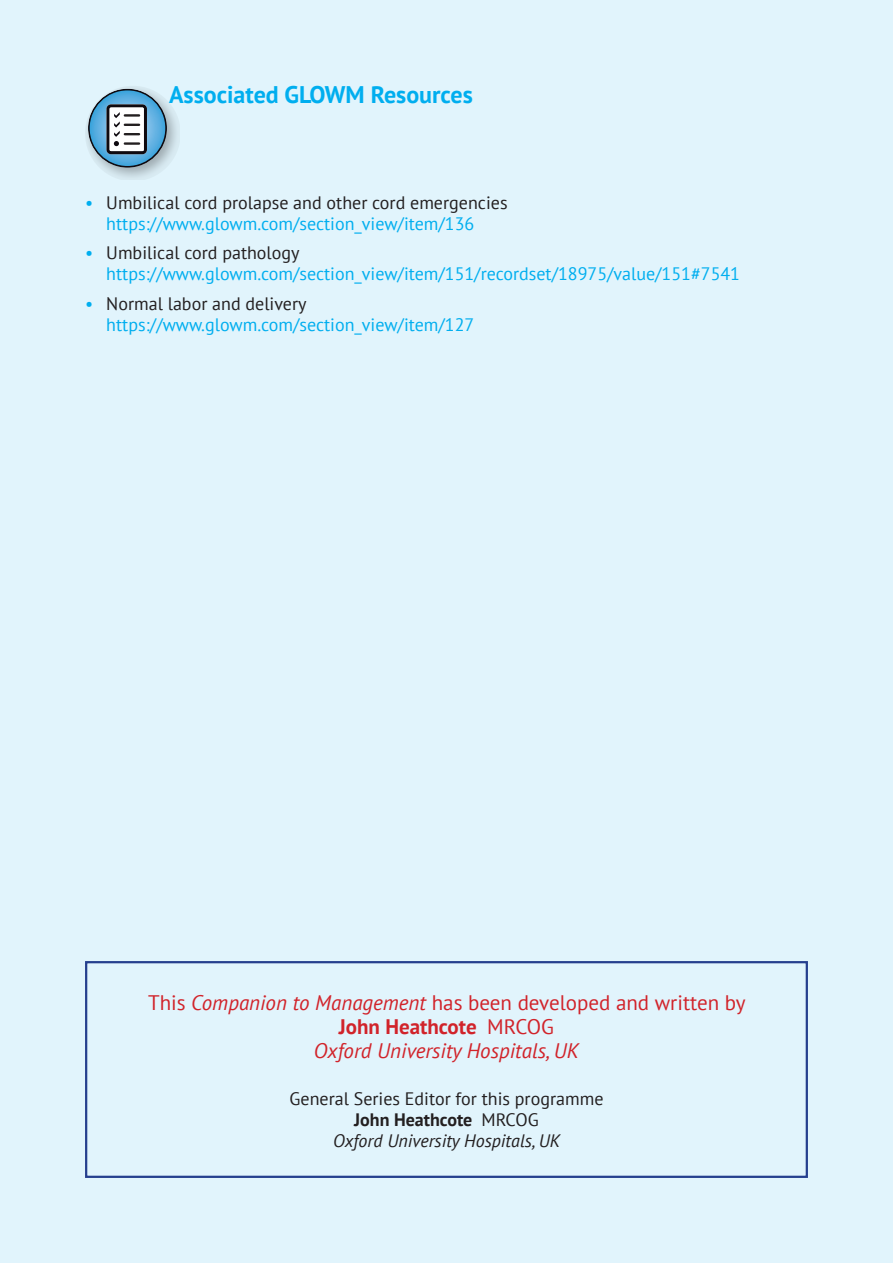
<style>
.page{position:relative;width:893px;height:1263px;background:#e1f4fc}
.page>*{position:absolute;margin:0;border:0;box-sizing:border-box;transform-origin:0 0}
.B_Heading_Glowm_Reso{font:700 24px "PT Sans";color:#00aeef}
.Author_1{font:21px "PT Sans";color:#d1232a}
.Author_2{font:italic 21px/24px "PT Sans";color:#d1232a;text-align:center}
.t1{font:18px/21px "PT Sans";color:#00aeef}
.Series_Editor_2{font:italic 18px/21px "PT Sans";color:#231f20;text-align:center}
.Series_Editor_1{font:18px "PT Sans";color:#231f20}
.s1{color:#231f20}
.s2{font-style:italic}
.s3{font-weight:700;font-style:normal}
.s4{font-style:normal}
</style>
<div class="page">
<svg style="left:85px;top:86px;width:94px;height:94px"></svg>
<svg style="left:88px;top:89px;width:79px;height:79px"></svg>
<svg style="left:89px;top:90px;width:77px;height:77px;background:#53a4d5"></svg>
<div style="left:88px;top:89px;width:79px;height:79px;border:2px solid #0f0a10;border-radius:50%"></div>
<svg style="left:106px;top:104px;width:41px;height:50px;background:#acacae"></svg>
<div style="left:85px;top:961px;width:723px;height:217px;border:2px solid #253f8e"></div>
<p class="B_Heading_Glowm_Reso" style="left:169px;top:78px;width:305px">Associated GLOWM Resources</p>
<p class="t1" style="left:106px;top:191px;width:403px;text-indent:-21px">• <span class="s1">Umbilical cord prolapse and other cord emergencies </span>https://www.glowm.com/section_view/item/136</p>
<p class="t1" style="left:106px;top:242px;width:635px;text-indent:-21px">• <span class="s1">Umbilical cord pathology </span>https://www.glowm.com/section_view/item/151/recordset/18975/value/151#7541</p>
<p class="t1" style="left:106px;top:292px;width:369px;text-indent:-21px">• <span class="s1">Normal labor and delivery </span>https://www.glowm.com/section_view/item/127</p>
<p class="Author_1" style="left:148px;top:989px;width:599px">This <span class="s2">Companion to Management</span> has been developed and written by</p>
<p class="Author_2" style="left:314px;top:1014px;width:267px"><span class="s3">John Heathcote</span> <span class="s4">MRCOG<br></span>Oxford University Hospitals, UK</p>
<p class="Series_Editor_1" style="left:289px;top:1087px;width:315px">General Series Editor for this programme</p>
<p class="Series_Editor_2" style="left:333px;top:1108px;width:229px"><span class="s3">John Heathcote</span> <span class="s4">MRCOG<br></span>Oxford University Hospitals, UK</p>
</div>
